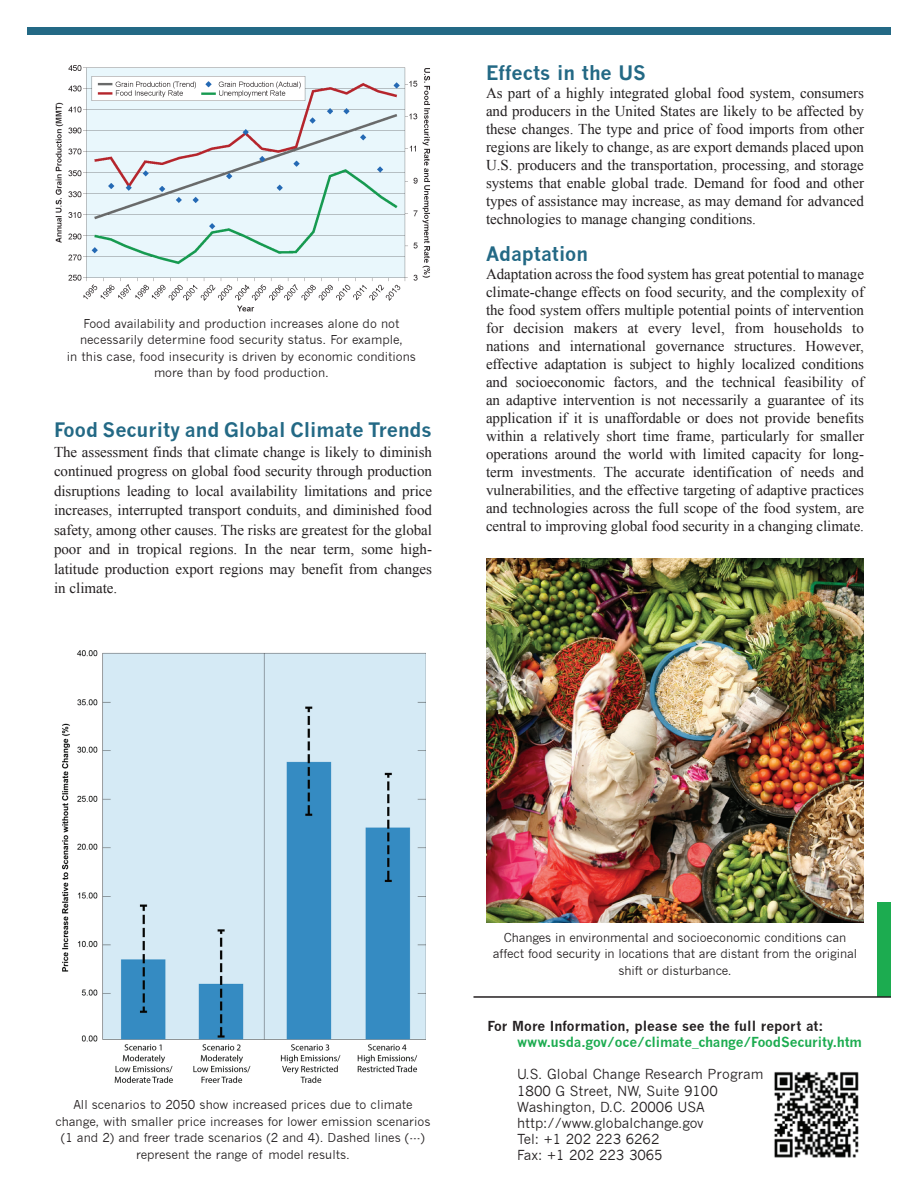
<style>
.page{position:relative;width:918px;height:1188px;background:#fff}
.page>*{position:absolute;margin:0;border:0;box-sizing:border-box;transform-origin:0 0}
.t1{font:700 19.5px "News Gothic";color:#236985}
.t2{font:15px/18px "Times New Roman";letter-spacing:-.005em;color:#231f20;text-align:justify}
.t3{font:13.5px/16.2px "News Gothic";color:#231f20}
.t4{font:700 13.5px "News Gothic";letter-spacing:-.01em;color:#1cac50}
.t5{font:700 13.5px "News Gothic";color:#231f20}
.t6{font:12px/16.5px "News Gothic";color:#231f20;text-align:center}
</style>
<div class="page">
<div style="left:27px;top:27px;width:864px;height:8px;background:#236985"></div>
<div style="left:878px;top:903px;width:13px;height:94px;background:#1cac50"></div>
<hr style="left:473px;top:996px;width:418px;height:2px;background:#231f20">
<img style="left:62px;top:650px;width:363px;height:433px">
<img style="left:774px;top:1072px;width:85px;height:86px">
<img style="left:55px;top:65px;width:375px;height:247px">
<img style="left:486px;top:558px;width:378px;height:364px">
<p class="t6" style="left:67px;top:315px;width:351px">Food availability and production increases alone do not necessarily determine food security status. For example,<br>in this case, food insecurity is driven by economic conditions more than by food production.</p>
<h1 class="t1" style="left:54px;top:418px;width:380px">Food Security and Global Climate Trends</h1>
<p class="t2" style="left:54px;top:442px;width:380px;line-height:19.5px">The assessment finds that climate change is likely to diminish continued progress on global food security through production disruptions leading to local availability limitations and price increases, interrupted transport conduits, and diminished food safety, among other causes. The risks are greatest for the global poor and in tropical regions. In the near term, some high&shy;latitude production export regions may benefit from changes in climate.</p>
<h1 class="t1" style="left:486px;top:61px;width:162px">Effects in the US</h1>
<p class="t2" style="left:486px;top:83px;width:380px">As part of a highly integrated global food system, consumers and producers in the United States are likely to be affected by these changes. The type and price of food imports from other regions are likely to change, as are export demands placed upon U.S. producers and the transportation, processing, and storage systems that enable global trade. Demand for food and other types of assistance may increase, as may demand for advanced technologies to manage changing conditions.</p>
<h1 class="t1" style="left:486px;top:242px;width:104px">Adaptation</h1>
<p class="t2" style="left:486px;top:265px;width:380px">Adaptation across the food system has great potential to manage climate-change effects on food security, and the complexity of the food system offers multiple potential points of intervention for decision makers at every level, from households to nations and international governance structures. However, effective adaptation is subject to highly localized conditions and socioeconomic factors, and the technical feasibility of an adaptive intervention is not necessarily a guarantee of its application if it is unaffordable or does not provide benefits within a relatively short time frame, particularly for smaller operations around the world with limited capacity for long&shy;term investments. The accurate identification of needs and vulnerabilities, and the effective targeting of adaptive practices and technologies across the full scope of the food system, are central to improving global food security in a changing climate.</p>
<p class="t6" style="left:55px;top:1097px;width:377px">All scenarios to 2050 show increased prices due to climate change, with smaller price increases for lower emission scenarios (1 and 2) and freer trade scenarios (2 and 4). Dashed lines (---) represent the range of model results.</p>
<p class="t6" style="left:493px;top:929px;width:366px">Changes in environmental and socioeconomic conditions can affect food security in locations that are distant from the original shift or disturbance.</p>
<p class="t5" style="left:488px;top:1018px;width:337px">For More Information, please see the full report at:</p>
<p class="t4" style="left:517px;top:1034px;width:346px">www.usda.gov/oce/climate_change/FoodSecurity.htm</p>
<p class="t3" style="left:517px;top:1067px;width:248px">U.S. Global Change Research Program<br>1800 G Street, NW, Suite 9100<br>Washington, D.C. 20006 USA http://www.globalchange.gov<br>Tel: +1 202 223 6262<br>Fax: +1 202 223 3065</p>
</div>
